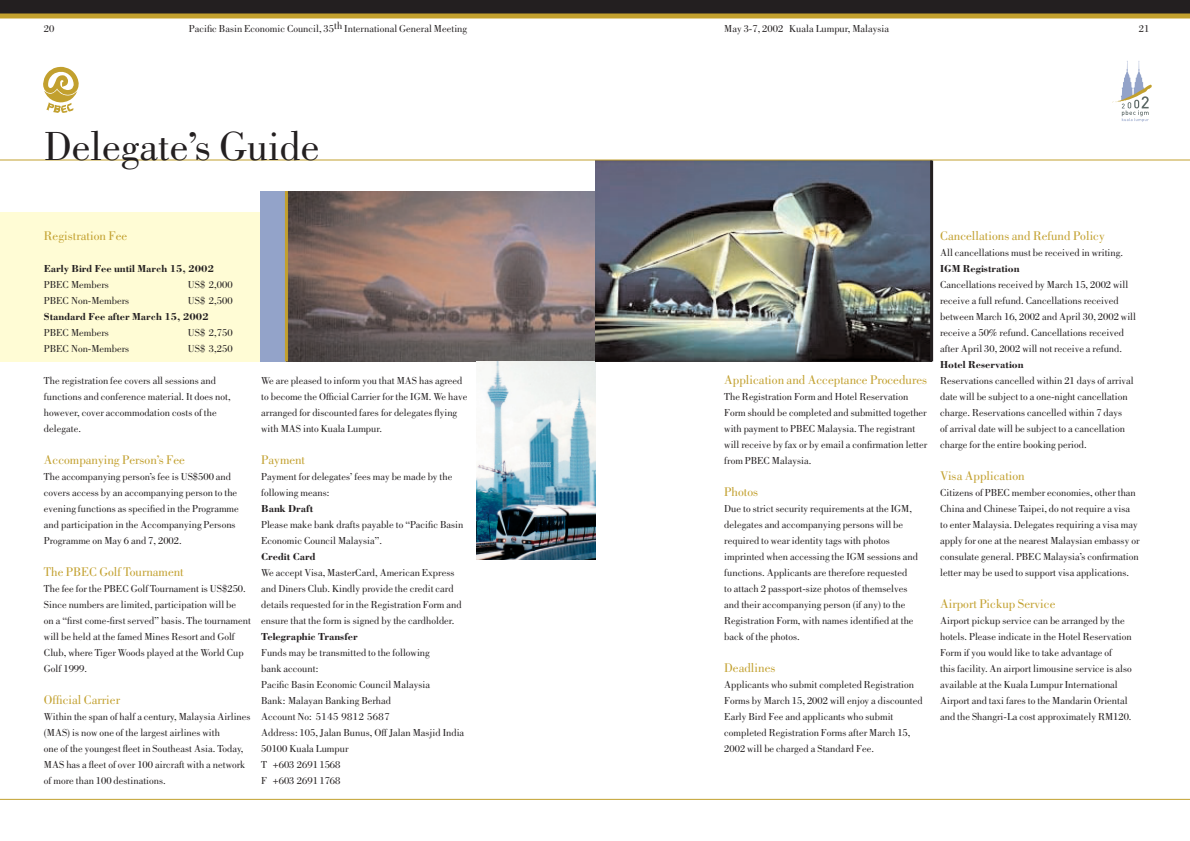
<style>
.page{position:relative;width:1190px;height:841px;background:#fff}
.page>*{position:absolute;margin:0;border:0;box-sizing:border-box;transform-origin:0 0}
.t1{font:42px "Bodoni";color:#231f20}
.t2{font:13px "Bodoni";color:#c2a02e}
.t3{font:10.5px/16px "Bodoni";color:#231f20}
.t4{font:700 10.5px "Bodoni";color:#231f20}
</style>
<div class="page">
<svg style="left:43px;top:66px;width:36px;height:47px"></svg>
<div style="left:0;top:212px;width:260px;height:149px;background:#fffcd5"></div>
<hr style="left:0;top:799px;width:1190px;height:1px;background:#c2a02e">
<div style="left:0;top:0;width:1190px;height:16px;background:#231f20"></div>
<hr style="left:0;top:14px;width:1190px;height:4px;background:#c2a02e">
<svg style="left:1112px;top:61px;width:40px;height:61px"></svg>
<img style="left:288px;top:191px;width:308px;height:170px">
<img style="left:477px;top:361px;width:119px;height:199px">
<div style="left:260px;top:191px;width:26px;height:170px;background:#93a3c9"></div>
<hr style="left:285px;top:191px;width:3px;height:170px;background:#c2a02e">
<img style="left:596px;top:161px;width:334px;height:200px">
<hr style="left:0;top:160px;width:1190px;height:1px;background:#c2a02e">
<hr style="left:930px;top:161px;width:3px;height:200px;background:#231f20">
<p class="t3" style="left:189px;top:22px;width:280px">Pacific Basin Economic Council, 35th International General Meeting</p>
<p class="t3" style="left:44px;top:22px;width:12px">20</p>
<p class="t3" style="left:724px;top:22px;width:166px">May 3-7, 2002 Kuala Lumpur, Malaysia</p>
<p class="t3" style="left:1139px;top:22px;width:12px">21</p>
<h1 class="t1" style="left:44px;top:131px;width:277px">Delegate’s Guide</h1>
<p class="t2" style="left:44px;top:231px;width:85px">Registration Fee</p>
<p class="t4" style="left:44px;top:265px;width:172px">Early Bird Fee until March 15, 2002</p>
<p class="t3" style="left:44px;top:278px;width:66px">PBEC Members</p>
<p class="t3" style="left:188px;top:278px;width:46px">US$ 2,000</p>
<p class="t3" style="left:44px;top:294px;width:87px">PBEC Non-Members</p>
<p class="t3" style="left:188px;top:294px;width:46px">US$ 2,500</p>
<p class="t4" style="left:44px;top:313px;width:166px">Standard Fee after March 15, 2002</p>
<p class="t3" style="left:44px;top:326px;width:66px">PBEC Members</p>
<p class="t3" style="left:188px;top:326px;width:46px">US$ 2,750</p>
<p class="t3" style="left:44px;top:342px;width:87px">PBEC Non-Members</p>
<p class="t3" style="left:188px;top:342px;width:46px">US$ 3,250</p>
<p class="t3" style="left:44px;top:374px;width:188px">The registration fee covers all sessions and functions and conference material. It does not, however, cover accommodation costs of the delegate.</p>
<p class="t2" style="left:44px;top:455px;width:143px">Accompanying Person’s Fee</p>
<p class="t3" style="left:44px;top:470px;width:196px">The accompanying person’s fee is US$500 and covers access by an accompanying person to the evening functions as specified in the Programme and participation in the Accompanying Persons Programme on May 6 and 7, 2002.</p>
<p class="t2" style="left:44px;top:567px;width:141px">The PBEC Golf Tournament</p>
<p class="t3" style="left:44px;top:582px;width:209px">The fee for the PBEC Golf Tournament is US$250.<br>Since numbers are limited, participation will be<br>on a “first come-first served” basis. The tournament will be held at the famed Mines Resort and Golf Club, where Tiger Woods played at the World Cup Golf 1999.</p>
<p class="t2" style="left:44px;top:695px;width:78px">Official Carrier</p>
<p class="t3" style="left:44px;top:710px;width:208px">Within the span of half a century, Malaysia Airlines (MAS) is now one of the largest airlines with<br>one of the youngest fleet in Southeast Asia. Today, MAS has a fleet of over 100 aircraft with a network of more than 100 destinations.</p>
<p class="t3" style="left:261px;top:374px;width:208px">We are pleased to inform you that MAS has agreed to become the Official Carrier for the IGM. We have arranged for discounted fares for delegates flying with MAS into Kuala Lumpur.</p>
<p class="t2" style="left:261px;top:455px;width:46px">Payment</p>
<p class="t3" style="left:261px;top:470px;width:193px">Payment for delegates’ fees may be made by the following means:</p>
<p class="t4" style="left:261px;top:505px;width:53px">Bank Draft</p>
<p class="t3" style="left:261px;top:518px;width:204px">Please make bank drafts payable to “Pacific Basin<br>Economic Council Malaysia”.</p>
<p class="t4" style="left:261px;top:553px;width:56px">Credit Card</p>
<p class="t3" style="left:261px;top:566px;width:202px">We accept Visa, MasterCard, American Express and Diners Club. Kindly provide the credit card details requested for in the Registration Form and ensure that the form is signed by the cardholder.</p>
<p class="t4" style="left:261px;top:633px;width:98px">Telegraphic Transfer</p>
<p class="t3" style="left:261px;top:646px;width:205px">Funds may be transmitted to the following<br>bank account:<br>Pacific Basin Economic Council Malaysia<br>Bank: Malayan Banking Berhad<br>Account No: 5145 9812 5687<br>Address: 105, Jalan Bunus, Off Jalan Masjid India<br>50100 Kuala Lumpur<br>T +603 2691 1568<br>F +603 2691 1768</p>
<p class="t2" style="left:724px;top:375px;width:204px">Application and Acceptance Procedures</p>
<p class="t3" style="left:724px;top:390px;width:205px">The Registration Form and Hotel Reservation Form should be completed and submitted together with payment to PBEC Malaysia. The registrant will receive by fax or by email a confirmation letter from PBEC Malaysia.</p>
<p class="t2" style="left:724px;top:487px;width:35px">Photos</p>
<p class="t3" style="left:724px;top:502px;width:195px">Due to strict security requirements at the IGM, delegates and accompanying persons will be required to wear identity tags with photos imprinted when accessing the IGM sessions and functions. Applicants are therefore requested<br>to attach 2 passport-size photos of themselves and their accompanying person (if any) to the Registration Form, with names identified at the back of the photos.</p>
<p class="t2" style="left:724px;top:663px;width:53px">Deadlines</p>
<p class="t3" style="left:724px;top:678px;width:200px">Applicants who submit completed Registration Forms by March 15, 2002 will enjoy a discounted Early Bird Fee and applicants who submit completed Registration Forms after March 15, 2002 will be charged a Standard Fee.</p>
<p class="t2" style="left:940px;top:231px;width:166px">Cancellations and Refund Policy</p>
<p class="t3" style="left:940px;top:246px;width:184px">All cancellations must be received in writing.</p>
<p class="t4" style="left:940px;top:265px;width:81px">IGM Registration</p>
<p class="t3" style="left:940px;top:278px;width:197px">Cancellations received by March 15, 2002 will receive a full refund. Cancellations received between March 16, 2002 and April 30, 2002 will receive a 50% refund. Cancellations received after April 30, 2002 will not receive a refund.</p>
<p class="t4" style="left:940px;top:361px;width:85px">Hotel Reservation</p>
<p class="t3" style="left:940px;top:374px;width:195px">Reservations cancelled within 21 days of arrival date will be subject to a one-night cancellation charge. Reservations cancelled within 7 days<br>of arrival date will be subject to a cancellation charge for the entire booking period.</p>
<p class="t2" style="left:940px;top:471px;width:86px">Visa Application</p>
<p class="t3" style="left:940px;top:486px;width:201px">Citizens of PBEC member economies, other than China and Chinese Taipei, do not require a visa to enter Malaysia. Delegates requiring a visa may apply for one at the nearest Malaysian embassy or consulate general. PBEC Malaysia’s confirmation letter may be used to support visa applications.</p>
<p class="t2" style="left:940px;top:599px;width:117px">Airport Pickup Service</p>
<p class="t3" style="left:940px;top:614px;width:193px">Airport pickup service can be arranged by the hotels. Please indicate in the Hotel Reservation Form if you would like to take advantage of<br>this facility. An airport limousine service is also available at the Kuala Lumpur International Airport and taxi fares to the Mandarin Oriental and the Shangri-La cost approximately RM120.</p>
</div>
